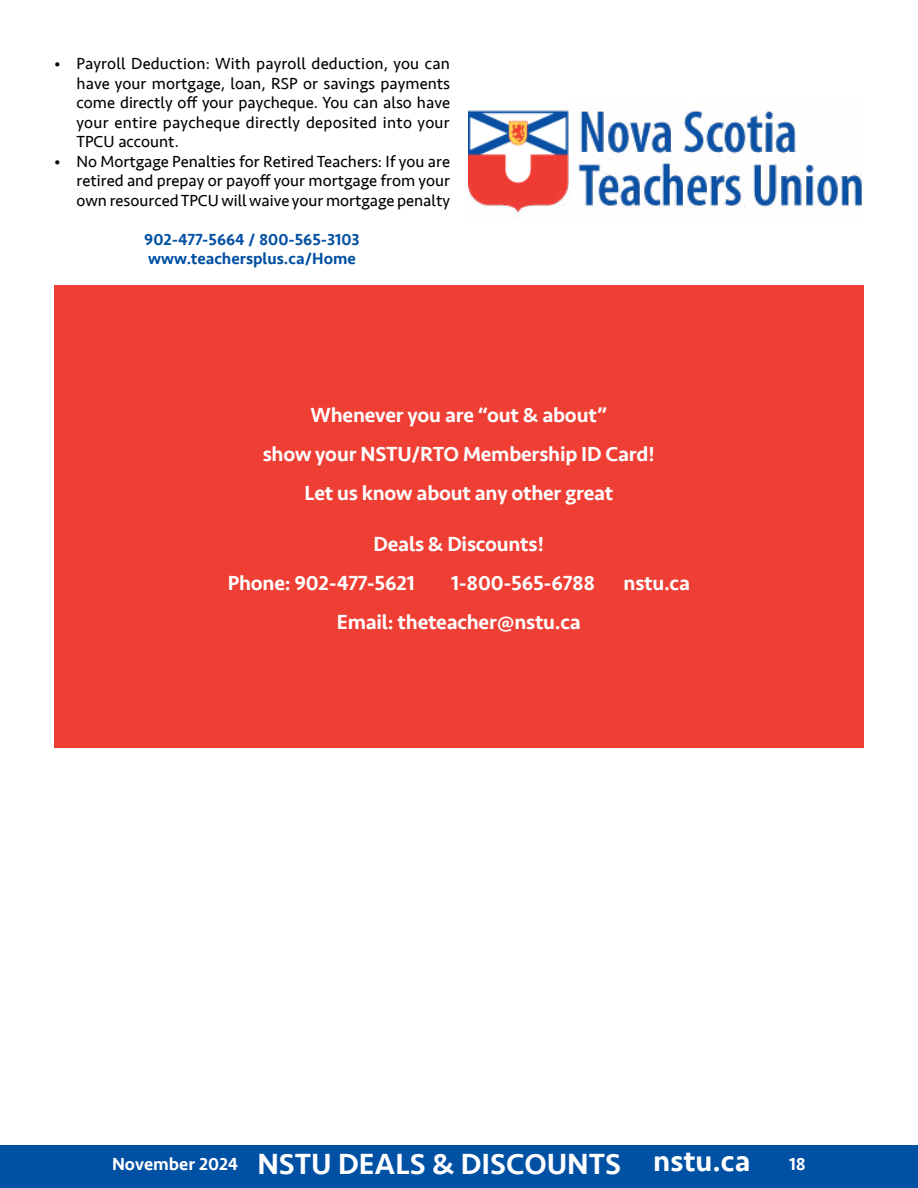
<style>
.page{position:relative;width:918px;height:1188px;background:#fff}
.page>*{position:absolute;margin:0;border:0;box-sizing:border-box;transform-origin:0 0}
.t1{font:500 30px "Seravek";color:#fff}
.t2{font:500 21px/39px "Seravek";letter-spacing:-.01em;color:#fff;text-align:center}
.t3{font:500 18px "Seravek";color:#fff}
.t4{font:16.5px/19.5px "Seravek";color:#000;text-align:justify}
.t5{font:500 16.5px/19.5px "Seravek";color:#0050a3}
.s1{font-size:18px}
</style>
<div class="page">
<div style="left:0;top:1145px;width:918px;height:43px;background:#0050a3"></div>
<div style="left:54px;top:285px;width:810px;height:462px;background:#ef3e33"></div>
<img style="left:468px;top:110px;width:394px;height:104px">
<p class="t4" style="left:77px;top:54px;width:375px;text-indent:-23px">• Payroll Deduction: With payroll deduction, you can have your mortgage, loan, RSP or savings payments come directly off your paycheque. You can also have your entire paycheque directly deposited into your TPCU account.</p>
<p class="t4" style="left:77px;top:151px;width:375px;text-indent:-23px">• No Mortgage Penalties for Retired Teachers: If you are retired and prepay or payoff your mortgage from your own resourced TPCU will waive your mortgage penalty</p>
<p class="t5" style="left:144px;top:230px;width:217px">902-477-5664 / 800-565-3103 www.teachersplus.ca/Home</p>
<p class="t2" style="left:263px;top:396px;width:394px">Whenever you are “out &amp; about”<br>show your NSTU/RTO Membership ID Card!<br>Let us know about any other great</p>
<p class="t2" style="left:228px;top:525px;width:318px;text-align:left;text-indent:146px">Deals &amp; Discounts!<br>Phone: 902-477-5621</p>
<p class="t2" style="left:451px;top:564px;width:146px">1-800-565-6788</p>
<p class="t2" style="left:624px;top:564px;width:68px">nstu.ca</p>
<p class="t2" style="left:337px;top:603px;width:246px">Email: theteacher@nstu.ca</p>
<h1 class="t1" style="left:112px;top:1146px;width:640px"><span class="s1">November 2024</span> NSTU DEALS &amp; DISCOUNTS nstu.ca</h1>
<p class="t3" style="left:789px;top:1153px;width:18px">18</p>
</div>
